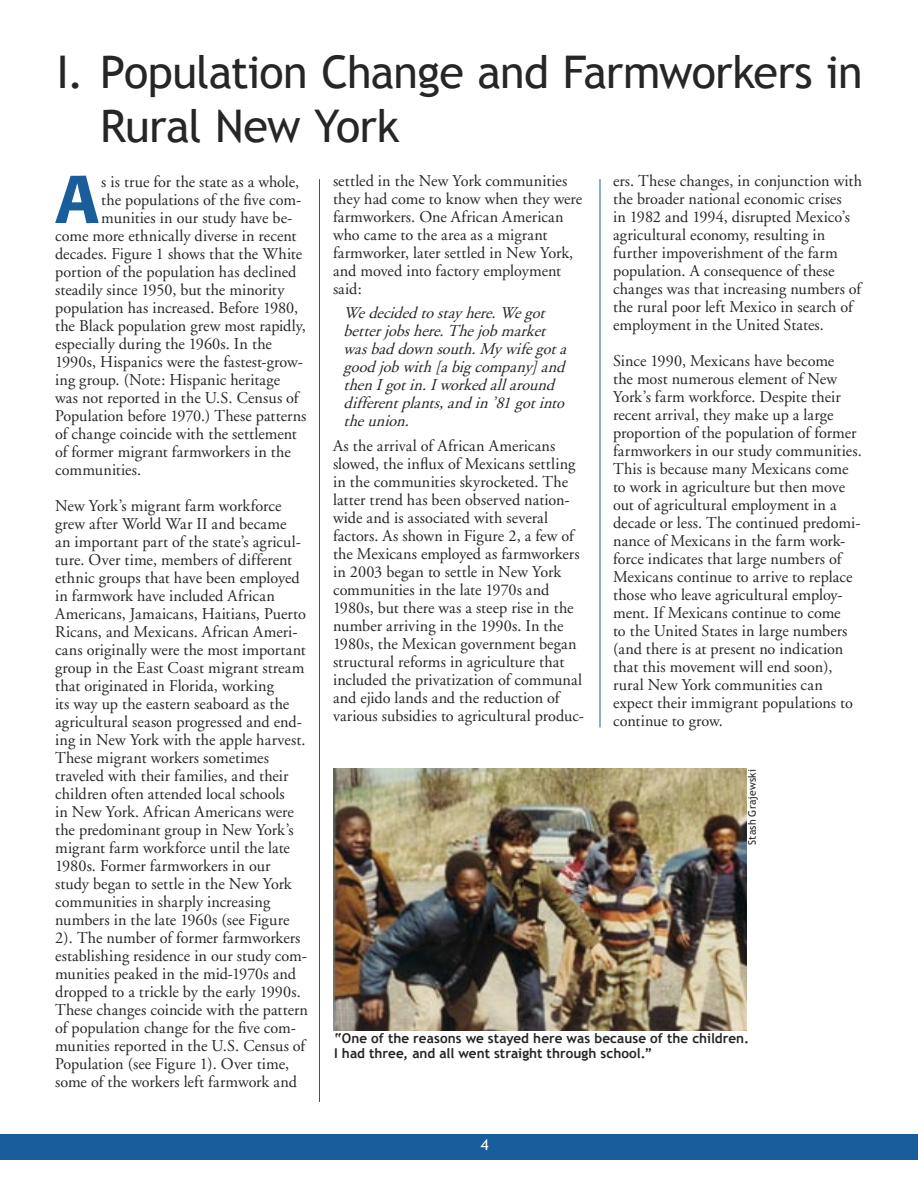
<style>
.page{position:relative;width:918px;height:1188px;background:#fff}
.page>*{position:absolute;margin:0;border:0;box-sizing:border-box;transform-origin:0 0}
.Body_text{font:500 66.9px "Formata";color:#195e9a}
.Head_One{font:45px "Trebuchet MS";letter-spacing:-.02em;color:#272525}
.Body_text-2{font:16.5px/18px "Adobe Garamond";letter-spacing:.005em;color:#272525}
.Body_text-3{font:italic 16.5px/18px "Adobe Garamond";letter-spacing:-.005em;color:#272525}
.t1{font:15px "Trebuchet MS";color:#fff}
.Captions{font:700 13.5px/15px "Trebuchet MS";letter-spacing:.005em;color:#272525}
.Captions-2{font:10.5px "Trebuchet MS";letter-spacing:.01em;color:#272525}
</style>
<div class="page">
<div style="left:0;top:1134px;width:918px;height:26px;background:#195e9a"></div>
<hr style="left:319px;top:179px;width:1px;height:923px;background:#195e9a">
<hr style="left:600px;top:179px;width:1px;height:548px;background:#195e9a">
<img style="left:333px;top:769px;width:414px;height:261px">
<p class="Head_One" style="left:57px;top:46px;width:808px">I. Population Change and Farmworkers in</p>
<p class="Head_One" style="left:100px;top:100px;width:301px">Rural New York</p>
<p class="Body_text-2" style="left:613px;top:172px;width:250px">ers. These changes, in conjunction with the broader national economic crises<br>in 1982 and 1994, disrupted Mexico’s agricultural economy, resulting in further impoverishment of the farm population. A consequence of these changes was that increasing numbers of the rural poor left Mexico in search of employment in the United States.</p>
<p class="Body_text-2" style="left:613px;top:352px;width:250px">Since 1990, Mexicans have become<br>the most numerous element of New York’s farm workforce. Despite their recent arrival, they make up a large proportion of the population of former farmworkers in our study communities.<br>This is because many Mexicans come to work in agriculture but then move out of agricultural employment in a decade or less. The continued predomi&shy;nance of Mexicans in the farm work&shy;force indicates that large numbers of Mexicans continue to arrive to replace those who leave agricultural employ&shy;ment. If Mexicans continue to come<br>to the United States in large numbers (and there is at present no indication that this movement will end soon), rural New York communities can expect their immigrant populations to continue to grow.</p>
<p class="Body_text-2" style="left:333px;top:172px;width:251px">settled in the New York communities they had come to know when they were farmworkers. One African American who came to the area as a migrant farmworker, later settled in New York, and moved into factory employment said:</p>
<p class="Body_text-3" style="left:344px;top:304px;width:229px">Wedecidedtostay here.Wegot betterjobshere.Thejobmarket wasbaddownsouth.My wifegota goodjobwith[abigcompany]and thenIgotin.Iworkedallaround differentplants,andin’81gotinto theunion.</p>
<p class="Body_text-2" style="left:333px;top:437px;width:253px">As the arrival of African Americans slowed, the influx of Mexicans settling in the communities skyrocketed. The latter trend has been observed nation&shy;wide and is associated with several factors. As shown in Figure 2, a few of the Mexicans employed as farmworkers in 2003 began to settle in New York communities in the late 1970s and 1980s, but there was a steep rise in the number arriving in the 1990s. In the 1980s, the Mexican government began structural reforms in agriculture that included the privatization of communal and ejido lands and the reduction of various subsidies to agricultural produc-</p>
<p class="Body_text" style="left:55px;top:158px;width:45px">A</p>
<p class="Body_text-2" style="left:101px;top:173px;width:199px">s is true for the state as a whole,</p>
<p class="Body_text-2" style="left:101px;top:191px;width:202px">the populations of the five com-</p>
<p class="Body_text-2" style="left:101px;top:209px;width:193px">munities in our study have be-</p>
<p class="Body_text-2" style="left:55px;top:227px;width:243px">come more ethnically diverse in recent</p>
<p class="Body_text-2" style="left:55px;top:245px;width:249px">decades. Figure 1 shows that the White</p>
<p class="Body_text-2" style="left:55px;top:263px;width:243px">portion of the population has declined</p>
<p class="Body_text-2" style="left:55px;top:281px;width:231px">steadily since 1950, but the minority</p>
<p class="Body_text-2" style="left:55px;top:299px;width:245px">population has increased. Before 1980,</p>
<p class="Body_text-2" style="left:55px;top:317px;width:252px">the Black population grew most rapidly,</p>
<p class="Body_text-2" style="left:55px;top:335px;width:218px">especially during the 1960s. In the</p>
<p class="Body_text-2" style="left:55px;top:353px;width:249px">1990s, Hispanics were the fastest-grow-</p>
<p class="Body_text-2" style="left:55px;top:371px;width:226px">ing group. (Note: Hispanic heritage</p>
<p class="Body_text-2" style="left:55px;top:389px;width:245px">was not reported in the U.S. Census of</p>
<p class="Body_text-2" style="left:55px;top:407px;width:253px">Population before 1970.) These patterns</p>
<p class="Body_text-2" style="left:55px;top:425px;width:243px">of change coincide with the settlement</p>
<p class="Body_text-2" style="left:55px;top:443px;width:237px">of former migrant farmworkers in the</p>
<p class="Body_text-2" style="left:55px;top:461px;width:87px">communities.</p>
<p class="Body_text-2" style="left:55px;top:497px;width:254px">New York’s migrant farm workforce grew after World War II and became<br>an important part of the state’s agricul&shy;ture. Over time, members of different ethnic groups that have been employed in farmwork have included African Americans, Jamaicans, Haitians, Puerto Ricans, and Mexicans. African Ameri&shy;cans originally were the most important group in the East Coast migrant stream that originated in Florida, working<br>its way up the eastern seaboard as the agricultural season progressed and end&shy;ing in New York with the apple harvest.<br>These migrant workers sometimes traveled with their families, and their children often attended local schools<br>in New York. African Americans were the predominant group in New York’s migrant farm workforce until the late 1980s. Former farmworkers in our study began to settle in the New York communities in sharply increasing numbers in the late 1960s (see Figure 2). The number of former farmworkers establishing residence in our study com&shy;munities peaked in the mid-1970s and dropped to a trickle by the early 1990s.<br>These changes coincide with the pattern of population change for the five com&shy;munities reported in the U.S. Census of Population (see Figure 1). Over time, some of the workers left farmwork and</p>
<p class="Captions-2" style="left:746px;top:845px;width:77px;rotate:-90deg">Stash Grajewski</p>
<p class="Captions" style="left:334px;top:1031px;width:417px">“One of the reasons we stayed here was because of the children.<br>I had three, and all went straight through school.”</p>
<p class="t1" style="left:481px;top:1136px;width:9px">4</p>
</div>
